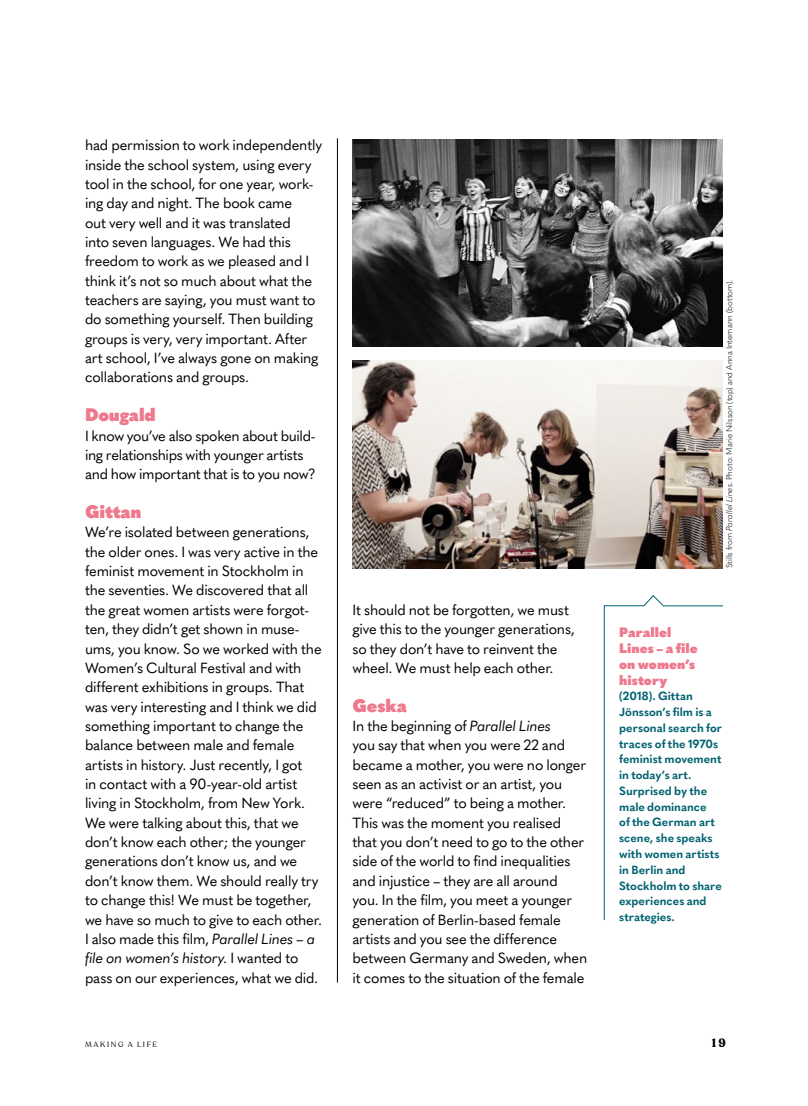
<style>
.page{position:relative;width:808px;height:1106px;background:#fff}
.page>*{position:absolute;margin:0;border:0;box-sizing:border-box;transform-origin:0 0}
.t1{font:800 18px "Quasimoda";letter-spacing:-.005em;color:#ee798d}
.t2{font:14.55px/19.4px "Quasimoda";letter-spacing:-.015em;color:#000}
.t3{font:800 13.5px/15.8px "Quasimoda";color:#ee798d}
.t4{font:700 12px "Recoleta";color:#000}
.t5{font:700 11.7px/15.8px "Quasimoda";color:#006271}
.t6{font:300 8.25px "Quasimoda";color:#000}
.t7{font:7.5px "Recoleta";letter-spacing:.21em;color:#000}
.s1{font-style:italic}
</style>
<div class="page">
<hr style="left:337px;top:138px;width:1px;height:844px;background:#000">
<img style="left:352px;top:361px;width:371px;height:207px">
<img style="left:352px;top:139px;width:371px;height:208px">
<svg style="left:604px;top:595px;width:119px;height:325px"></svg>
<p class="t2" style="left:85px;top:134px;width:239px">had permission to work independently inside the school system, using every tool in the school, for one year, work&shy;ing day and night. The book came<br>out very well and it was translated<br>into seven languages. We had this freedom to work as we pleased and I think it’s not so much about what the teachers are saying, you must want to do something yourself. Then building groups is very, very important. After art school, I’ve always gone on making collaborations and groups.</p>
<p class="t1" style="left:85px;top:400px;width:72px">Dougald</p>
<p class="t2" style="left:85px;top:425px;width:232px">I know you’ve also spoken about build&shy;ing relationships with younger artists and how important that is to you now?</p>
<p class="t1" style="left:85px;top:497px;width:58px">Gittan</p>
<p class="t2" style="left:85px;top:521px;width:239px">We’re isolated between generations, the older ones. I was very active in the feminist movement in Stockholm in the seventies. We discovered that all the great women artists were forgot&shy;ten, they didn’t get shown in muse&shy;ums, you know. So we worked with the Women’s Cultural Festival and with different exhibitions in groups. That was very interesting and I think we did something important to change the balance between male and female artists in history. Just recently, I got<br>in contact with a 90-year-old artist living in Stockholm, from New York.<br>We were talking about this, that we don’t know each other; the younger generations don’t know us, and we don’t know them. We should really try to change this! We must be together, we have so much to give to each other.<br>I also made this film, <span class="s1">Parallel Lines – a file on women’s history</span>. I wanted to pass on our experiences, what we did.</p>
<p class="t2" style="left:352px;top:599px;width:224px">It should not be forgotten, we must give this to the younger generations, so they don’t have to reinvent the wheel. We must help each other.</p>
<p class="t1" style="left:352px;top:691px;width:56px">Geska</p>
<p class="t2" style="left:352px;top:715px;width:236px">In the beginning of <span class="s1">Parallel Lines<br></span>you say that when you were 22 and became a mother, you were no longer seen as an activist or an artist, you were “reduced” to being a mother.<br>This was the moment you realised that you don’t need to go to the other side of the world to find inequalities and injustice – they are all around you. In the film, you meet a younger generation of Berlin-based female artists and you see the difference between Germany and Sweden, when it comes to the situation of the female</p>
<p class="t6" style="left:723px;top:568px;width:290px;rotate:-90deg">Stills from <span class="s1">Parallel Lines</span>. Photo: Marie Nilsson (top) and Anna Intemann (bottom).</p>
<p class="t3" style="left:619px;top:624px;width:80px">Parallel<br>Lines – a file on women’s history</p>
<p class="t5" style="left:619px;top:687px;width:105px">(2018). Gittan<br>Jönsson’s film is a personal search for traces of the 1970s feminist movement in today’s art.<br>Surprised by the male dominance<br>of the German art scene, she speaks with women artists in Berlin and<br>Stockholm to share experiences and strategies.</p>
<p class="t7" style="left:85px;top:1040px;width:73px">MAKING A LIFE</p>
<p class="t4" style="left:712px;top:1035px;width:16px">19</p>
</div>
